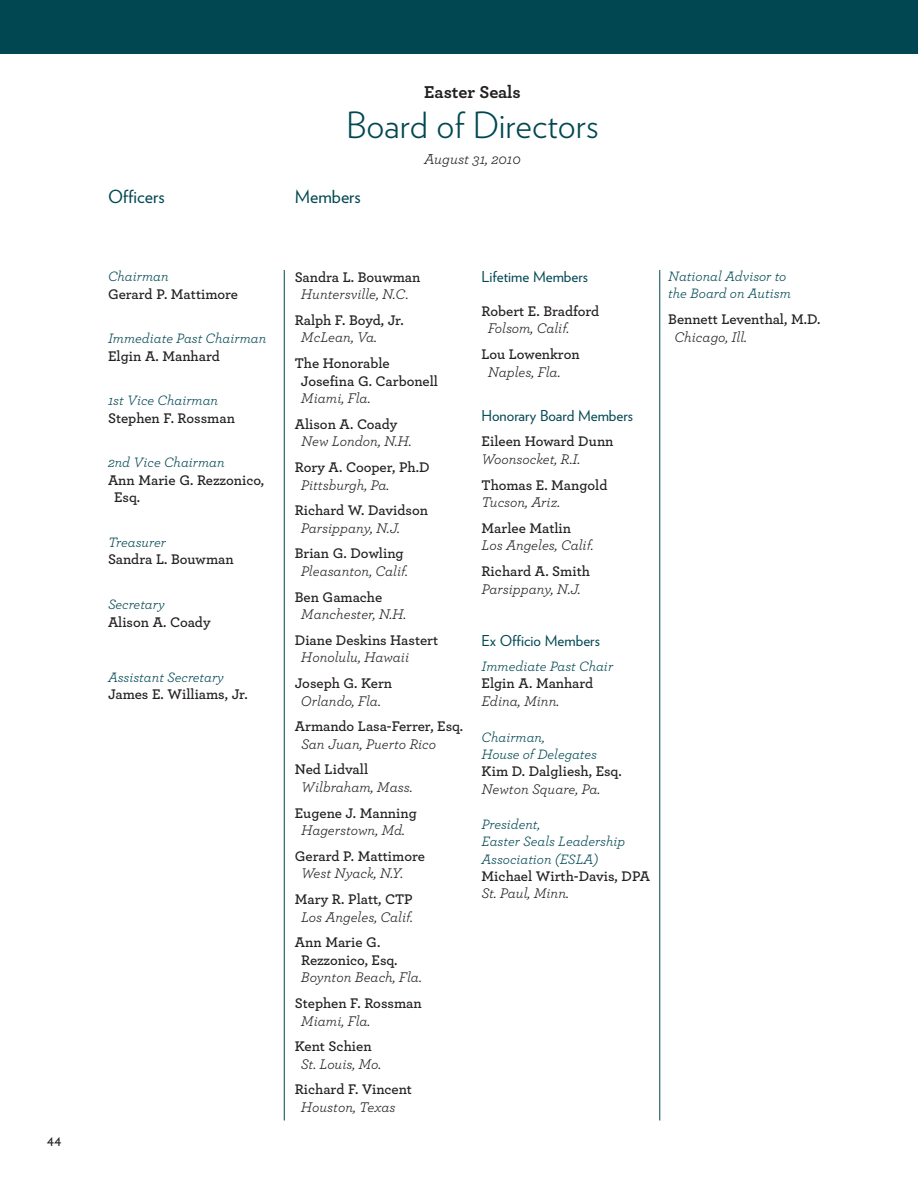
<style>
.page{position:relative;width:918px;height:1188px;background:#fff}
.page>*{position:absolute;margin:0;border:0;box-sizing:border-box;transform-origin:0 0}
.t1{font:300 36px "Verlag";color:#004752}
.t2{font:18px "Verlag";color:#004752}
.t3{font:700 18px "Archer";letter-spacing:-.005em;color:#231f20}
.t4{font:15px "Verlag";color:#004752}
.t5{font:italic 15px "Archer";color:#231f20}
.t6{font:15px "Verlag";color:#231f20}
.t7{font:600 14.7px/17.5px "Archer";color:#231f20}
.t8{font:italic 14.7px "Archer";color:#231f20}
.t9{font:italic 14.25px/17.1px "Archer";color:#004752}
</style>
<div class="page">
<div style="left:0;top:0;width:918px;height:54px;background:#004752"></div>
<hr style="left:284px;top:270px;width:1px;height:851px;background:#004752">
<hr style="left:659px;top:270px;width:1px;height:851px;background:#004752">
<p class="t6" style="left:47px;top:1135px;width:16px">44</p>
<p class="t3" style="left:424px;top:86px;width:98px">Easter Seals</p>
<h1 class="t1" style="left:346px;top:112px;width:254px">Board of Directors</h1>
<p class="t5" style="left:424px;top:154px;width:98px">August 31, 2010</p>
<p class="t2" style="left:108px;top:190px;width:58px">Officers</p>
<p class="t2" style="left:295px;top:190px;width:68px">Members</p>
<p class="t9" style="left:108px;top:270px;width:62px">Chairman</p>
<p class="t7" style="left:108px;top:287px;width:132px">Gerard P. Mattimore</p>
<p class="t9" style="left:108px;top:332px;width:160px">Immediate Past Chairman</p>
<p class="t7" style="left:108px;top:349px;width:113px">Elgin A. Manhard</p>
<p class="t9" style="left:108px;top:394px;width:112px">1st Vice Chairman</p>
<p class="t7" style="left:108px;top:411px;width:128px">Stephen F. Rossman</p>
<p class="t9" style="left:108px;top:456px;width:118px">2nd Vice Chairman</p>
<p class="t7" style="left:114px;top:473px;width:151px;text-indent:-6px">Ann Marie G. Rezzonico,<br>Esq.</p>
<p class="t9" style="left:108px;top:535px;width:59px">Treasurer</p>
<p class="t7" style="left:108px;top:552px;width:127px">Sandra L. Bouwman</p>
<p class="t9" style="left:108px;top:598px;width:58px">Secretary</p>
<p class="t7" style="left:108px;top:615px;width:104px">Alison A. Coady</p>
<p class="t9" style="left:108px;top:670px;width:118px">Assistant Secretary</p>
<p class="t7" style="left:108px;top:687px;width:141px">James E. Williams, Jr.</p>
<p class="t7" style="left:295px;top:270px;width:127px">Sandra L. Bouwman</p>
<p class="t8" style="left:301px;top:290px;width:109px">Huntersville, N.C.</p>
<p class="t7" style="left:295px;top:313px;width:111px">Ralph F. Boyd, Jr.</p>
<p class="t8" style="left:301px;top:333px;width:77px">McLean, Va.</p>
<p class="t7" style="left:301px;top:356px;width:139px;text-indent:-6px">The Honorable<br>Josefina G. Carbonell</p>
<p class="t8" style="left:301px;top:394px;width:71px">Miami, Fla.</p>
<p class="t7" style="left:295px;top:417px;width:104px">Alison A. Coady</p>
<p class="t8" style="left:301px;top:437px;width:112px">New London, N.H.</p>
<p class="t7" style="left:295px;top:460px;width:136px">Rory A. Cooper, Ph.D</p>
<p class="t8" style="left:301px;top:480px;width:90px">Pittsburgh, Pa.</p>
<p class="t7" style="left:295px;top:503px;width:135px">Richard W. Davidson</p>
<p class="t8" style="left:301px;top:523px;width:101px">Parsippany, N.J.</p>
<p class="t7" style="left:295px;top:546px;width:111px">Brian G. Dowling</p>
<p class="t8" style="left:301px;top:566px;width:108px">Pleasanton, Calif.</p>
<p class="t7" style="left:295px;top:589px;width:89px">Ben Gamache</p>
<p class="t8" style="left:301px;top:610px;width:107px">Manchester, N.H.</p>
<p class="t7" style="left:295px;top:633px;width:145px">Diane Deskins Hastert</p>
<p class="t8" style="left:301px;top:653px;width:110px">Honolulu, Hawaii</p>
<p class="t7" style="left:295px;top:676px;width:99px">Joseph G. Kern</p>
<p class="t8" style="left:301px;top:696px;width:81px">Orlando, Fla.</p>
<p class="t7" style="left:295px;top:719px;width:170px">Armando Lasa-Ferrer, Esq.</p>
<p class="t8" style="left:301px;top:739px;width:137px">San Juan, Puerto Rico</p>
<p class="t7" style="left:295px;top:762px;width:75px">Ned Lidvall</p>
<p class="t8" style="left:301px;top:782px;width:113px">Wilbraham, Mass.</p>
<p class="t7" style="left:295px;top:805px;width:123px">Eugene J. Manning</p>
<p class="t8" style="left:301px;top:826px;width:105px">Hagerstown, Md.</p>
<p class="t7" style="left:295px;top:849px;width:132px">Gerard P. Mattimore</p>
<p class="t8" style="left:301px;top:869px;width:104px">West Nyack, N.Y.</p>
<p class="t7" style="left:295px;top:892px;width:119px">Mary R. Platt, CTP</p>
<p class="t8" style="left:301px;top:912px;width:113px">Los Angeles, Calif.</p>
<p class="t7" style="left:301px;top:935px;width:98px;text-indent:-6px">Ann Marie G.<br>Rezzonico, Esq.</p>
<p class="t8" style="left:301px;top:973px;width:122px">Boynton Beach, Fla.</p>
<p class="t7" style="left:295px;top:996px;width:128px">Stephen F. Rossman</p>
<p class="t8" style="left:301px;top:1016px;width:71px">Miami, Fla.</p>
<p class="t7" style="left:295px;top:1039px;width:78px">Kent Schien</p>
<p class="t8" style="left:301px;top:1059px;width:82px">St. Louis, Mo.</p>
<p class="t7" style="left:295px;top:1082px;width:119px">Richard F. Vincent</p>
<p class="t8" style="left:301px;top:1102px;width:96px">Houston, Texas</p>
<p class="t4" style="left:482px;top:271px;width:108px">Lifetime Members</p>
<p class="t7" style="left:482px;top:304px;width:119px">Robert E. Bradford</p>
<p class="t8" style="left:488px;top:324px;width:83px">Folsom, Calif.</p>
<p class="t7" style="left:482px;top:347px;width:100px">Lou Lowenkron</p>
<p class="t8" style="left:488px;top:367px;width:74px">Naples, Fla.</p>
<p class="t4" style="left:482px;top:410px;width:153px">Honorary Board Members</p>
<p class="t7" style="left:482px;top:434px;width:134px">Eileen Howard Dunn</p>
<p class="t8" style="left:482px;top:454px;width:100px">Woonsocket, R.I.</p>
<p class="t7" style="left:482px;top:477px;width:128px">Thomas E. Mangold</p>
<p class="t8" style="left:482px;top:497px;width:80px">Tucson, Ariz.</p>
<p class="t7" style="left:482px;top:521px;width:91px">Marlee Matlin</p>
<p class="t8" style="left:482px;top:541px;width:113px">Los Angeles, Calif.</p>
<p class="t7" style="left:482px;top:564px;width:110px">Richard A. Smith</p>
<p class="t8" style="left:482px;top:584px;width:101px">Parsippany, N.J.</p>
<p class="t4" style="left:482px;top:635px;width:120px">Ex Officio Members</p>
<p class="t9" style="left:482px;top:659px;width:133px">Immediate Past Chair</p>
<p class="t7" style="left:482px;top:676px;width:113px">Elgin A. Manhard</p>
<p class="t8" style="left:481px;top:696px;width:79px">Edina, Minn.</p>
<p class="t9" style="left:482px;top:730px;width:117px">Chairman,<br>House of Delegates</p>
<p class="t7" style="left:482px;top:764px;width:142px">Kim D. Dalgliesh, Esq.</p>
<p class="t8" style="left:481px;top:784px;width:120px">Newton Square, Pa.</p>
<p class="t9" style="left:482px;top:817px;width:145px">President,<br>Easter Seals Leadership<br>Association (ESLA)</p>
<p class="t7" style="left:482px;top:869px;width:170px">Michael Wirth-Davis, DPA</p>
<p class="t8" style="left:482px;top:889px;width:89px">St. Paul, Minn.</p>
<p class="t9" style="left:668px;top:270px;width:124px">National Advisor to the Board on Autism</p>
<p class="t7" style="left:668px;top:312px;width:154px">Bennett Leventhal, M.D.</p>
<p class="t8" style="left:674px;top:332px;width:74px">Chicago, Ill.</p>
</div>
